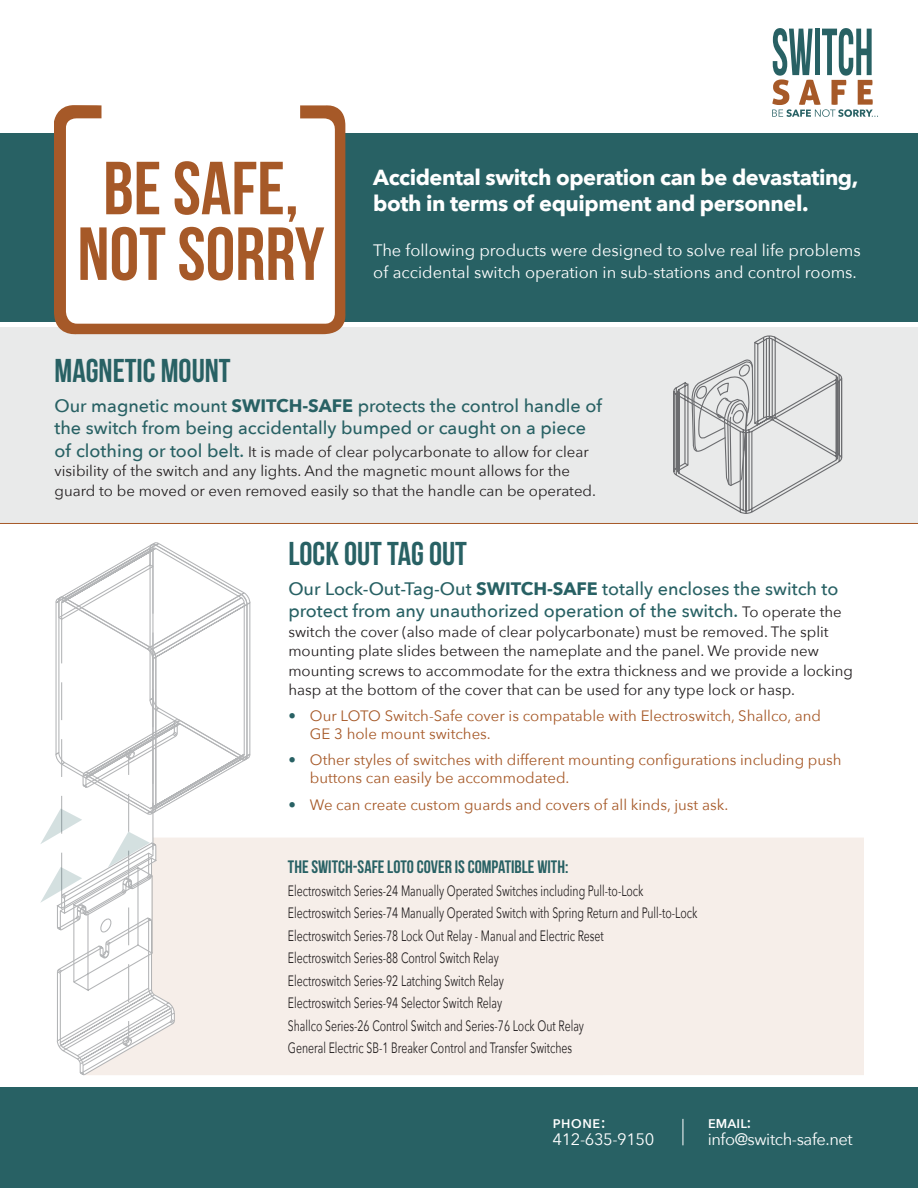
<style>
.page{position:relative;width:918px;height:1188px;background:#fff}
.page>*{position:absolute;margin:0;border:0;box-sizing:border-box;transform-origin:0 0}
.t1{font:75px "Bebas Neue";color:#a65928}
.t2{font:33px "Bebas Neue";color:#286164}
.t3{font:700 21.75px/25.5px "Avenir Next";letter-spacing:-.02em;color:#fff}
.t4{font:500 18px/22.5px "Avenir Next";color:#286164}
.t5{font:18px "Bebas Neue";color:#286164}
.t6{font:16.5px/22.5px "Avenir Next";color:#fff}
.t7{font:16.5px "Avenir Next";letter-spacing:-.025em;color:#fff}
.t8{font:500 16.5px "Avenir Next";letter-spacing:-.01em;color:#fff}
.t9{font:15px/19.5px "Avenir Next";color:#231f20}
.t10{font:15px "Avenir Next";color:#231f20;scale:.7 1}
.t11{font:15px/18px "Avenir Next";color:#a65928}
.s1{font-weight:700}
.s2{font-weight:500;font-size:18px;color:#286164}
.s3{font-weight:400;font-size:15px;color:#231f20}
.s4{color:#286164}
</style>
<div class="page">
<div style="left:251px;top:838px;width:613px;height:237px;background:#f6eee9"></div>
<div style="left:0;top:327px;width:918px;height:196px;background:#e9eaea"></div>
<svg style="left:772px;top:28px;width:106px;height:89px"></svg>
<div style="left:340px;top:133px;width:578px;height:189px;background:#286164"></div>
<div style="left:0;top:1088px;width:918px;height:100px;background:#286164"></div>
<div style="left:0;top:133px;width:59px;height:189px;background:#286164"></div>
<svg style="left:54px;top:105px;width:292px;height:230px"></svg>
<hr style="left:0;top:523px;width:918px;height:1px;background:#a65928">
<svg style="left:40px;top:542px;width:211px;height:534px"></svg>
<svg style="left:683px;top:1119px;width:1px;height:26px"></svg>
<svg style="left:673px;top:335px;width:170px;height:179px"></svg>
<p class="t1" style="left:103px;top:147px;width:197px">BE SAFE,</p>
<p class="t1" style="left:77px;top:213px;width:249px">NOT SORRY</p>
<p class="t3" style="left:373px;top:165px;width:487px">Accidental switch operation can be devastating, both in terms of equipment and personnel.</p>
<p class="t6" style="left:373px;top:238px;width:489px">The following products were designed to solve real life problems of accidental switch operation in sub-stations and control rooms.</p>
<p class="t2" style="left:55px;top:352px;width:178px">MAGNETIC MOUNT</p>
<p class="t4" style="left:55px;top:394px;width:549px">Our magnetic mount <span class="s1">SWITCH-SAFE</span> protects the control handle of the switch from being accidentally bumped or caught on a piece</p>
<p class="t9" style="left:55px;top:441px;width:536px"><span class="s2">of clothing or tool belt.</span> It is made of clear polycarbonate to allow for clear</p>
<p class="t9" style="left:55px;top:461px;width:543px">visibility of the switch and any lights. And the magnetic mount allows for the guard to be moved or even removed easily so that the handle can be operated.</p>
<p class="t2" style="left:288px;top:535px;width:180px">LOCK OUT TAG OUT</p>
<p class="t4" style="left:288px;top:577px;width:555px">Our Lock-Out-Tag-Out <span class="s1">SWITCH-SAFE</span> totally encloses the switch to protect from any unauthorized operation of the switch. <span class="s3">To operate the</span></p>
<p class="t9" style="left:288px;top:621px;width:566px">switch the cover (also made of clear polycarbonate) must be removed. The split mounting plate slides between the nameplate and the panel. We provide new mounting screws to accommodate for the extra thickness and we provide a locking hasp at the bottom of the cover that can be used for any type lock or hasp.</p>
<p class="t11" style="left:310px;top:706px;width:513px;text-indent:-22px"><span class="s4">•</span> Our LOTO Switch-Safe cover is compatable with Electroswitch, Shallco, and<br>GE 3 hole mount switches.</p>
<p class="t11" style="left:310px;top:751px;width:533px;text-indent:-22px"><span class="s4">•</span> Other styles of switches with different mounting configurations including push buttons can easily be accommodated.</p>
<p class="t11" style="left:288px;top:795px;width:441px"><span class="s4">•</span> We can create custom guards and covers of all kinds, just ask.</p>
<p class="t5" style="left:288px;top:857px;width:282px">THE SWITCH-SAFE LOTO COVER IS COMPATIBLE WITH:</p>
<p class="t10" style="left:288px;top:878px;width:510px">Electroswitch Series-24 Manually Operated Switches including Pull-to-Lock</p>
<p class="t10" style="left:288px;top:900px;width:587px">Electroswitch Series-74 Manually Operated Switch with Spring Return and Pull-to-Lock</p>
<p class="t10" style="left:288px;top:923px;width:453px">Electroswitch Series-78 Lock Out Relay - Manual and Electric Reset</p>
<p class="t10" style="left:288px;top:945px;width:303px">Electroswitch Series-88 Control Switch Relay</p>
<p class="t10" style="left:288px;top:968px;width:310px">Electroswitch Series-92 Latching Switch Relay</p>
<p class="t10" style="left:288px;top:990px;width:308px">Electroswitch Series-94 Selector Switch Relay</p>
<p class="t10" style="left:288px;top:1013px;width:425px">Shallco Series-26 Control Switch and Series-76 Lock Out Relay</p>
<p class="t10" style="left:288px;top:1035px;width:408px">General Electric SB-1 Breaker Control and Transfer Switches</p>
<p class="t8" style="left:553px;top:1109px;width:55px">phone:</p>
<p class="t7" style="left:553px;top:1125px;width:103px">412-635-9150</p>
<p class="t8" style="left:708px;top:1109px;width:45px">email:</p>
<p class="t7" style="left:708px;top:1125px;width:147px">info@switch-safe.net</p>
</div>
